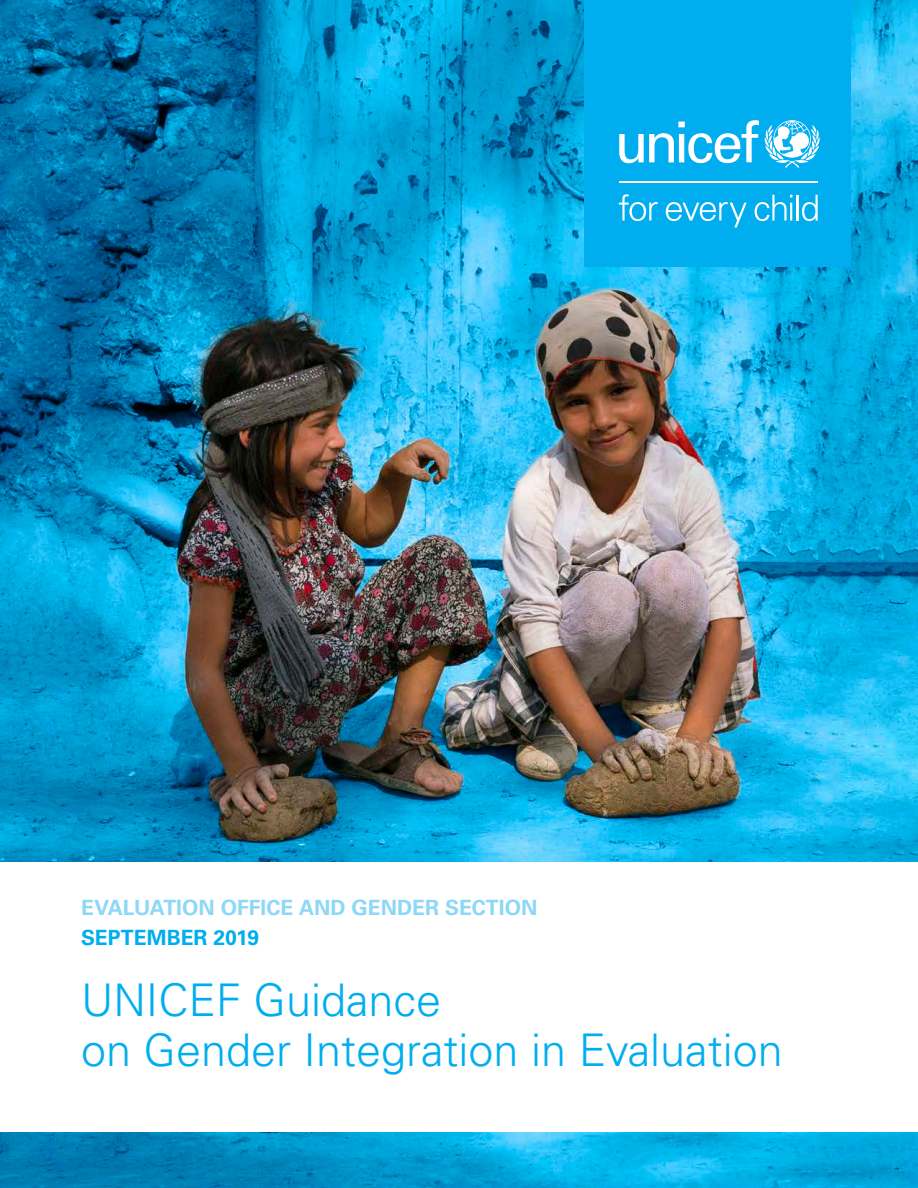
<style>
.page{position:relative;width:918px;height:1188px;background:#fff}
.page>*{position:absolute;margin:0;border:0;box-sizing:border-box;transform-origin:0 0}
.t1{font:300 45px/51px "Univers LT Std";color:#00aeef}
.t2{font:700 21px "Univers LT Std";color:#8dd7f7}
.t3{font:700 21px "Univers LT Std";color:#00aeef}
</style>
<div class="page">
<img style="left:0;top:0;width:918px;height:862px">
<div style="left:584px;top:0;width:266px;height:266px;background:#00aeef"></div>
<svg style="left:765px;top:120px;width:55px;height:48px"></svg>
<svg style="left:619px;top:120px;width:140px;height:43px"></svg>
<hr style="left:619px;top:182px;width:199px;height:1px;background:#fff">
<svg style="left:619px;top:194px;width:39px;height:27px"></svg>
<svg style="left:666px;top:202px;width:81px;height:25px"></svg>
<svg style="left:755px;top:195px;width:37px;height:26px"></svg>
<hr style="left:796px;top:195px;width:3px;height:26px;background:#fff">
<svg style="left:802px;top:195px;width:16px;height:26px"></svg>
<img style="left:0;top:1133px;width:918px;height:55px">
<p class="t2" style="left:81px;top:895px;width:458px">EVALUATION OFFICE AND GENDER SECTION</p>
<p class="t3" style="left:81px;top:925px;width:180px">SEPTEMBER 2019</p>
<p class="t1" style="left:81px;top:974px;width:703px">UNICEF Guidance<br>on Gender Integration in Evaluation</p>
</div>
